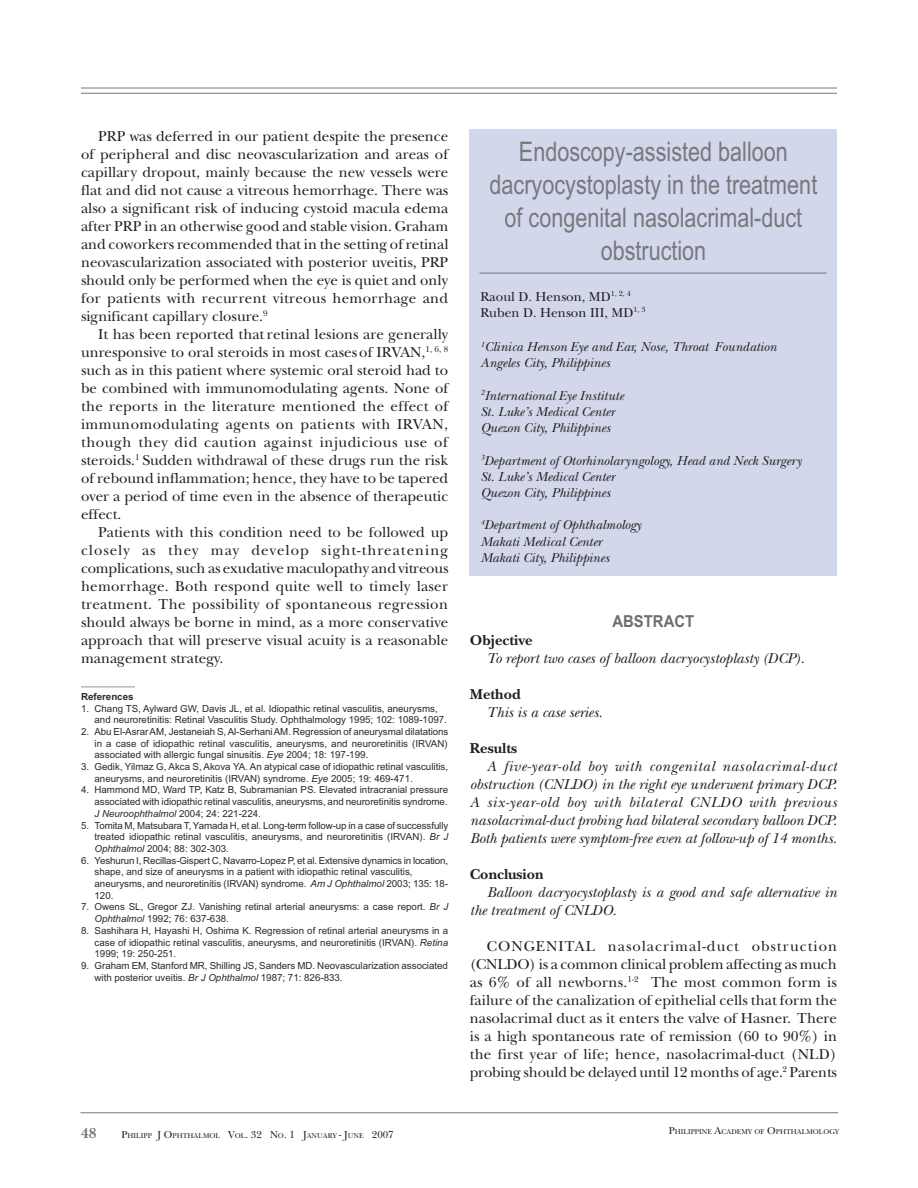
<style>
.page{position:relative;width:918px;height:1188px;background:#fff}
.page>*{position:absolute;margin:0;border:0;box-sizing:border-box;transform-origin:0 0}
.t1{font:27px/33px "Arial";color:#76787b;text-align:center;scale:.8 1}
.t2{font:700 16.5px "Arial";color:#6c6d70;scale:.9 1}
.t3{font:15px/18px "New Baskerville";color:#231f20;text-align:justify}
.t4{font:italic 15px/18px "New Baskerville";color:#231f20}
.t5{font:15px "New Baskerville";letter-spacing:.02em;color:#231f20}
.t6{font:italic 15px "New Baskerville";letter-spacing:.045em;color:#231f20}
.t7{font:italic 15px "New Baskerville";letter-spacing:.05em;color:#231f20}
.t8{font:15px "New Baskerville";letter-spacing:.035em;color:#231f20}
.t9{font:15px "New Baskerville";letter-spacing:.025em;color:#231f20}
.t10{font:15px "New Baskerville";letter-spacing:.065em;color:#231f20}
.t11{font:700 15px "New Baskerville";color:#231f20}
.t12{font:700 15px "New Baskerville";color:#76787b}
.t13{font:italic 13.5px/16.2px "New Baskerville";color:#231f20}
.t14{font:13.5px/16.2px "New Baskerville";color:#231f20}
.t15{font:9.75px/11.7px "Arial";color:#2b292a}
.t16{font:700 9.75px "Arial";color:#2b292a}
.t17{font:7.35px "New Baskerville";color:#231f20}
.s1{font-style:italic}
.s2{font-weight:700;font-style:normal}
.s3{font-size:10.5px}
</style>
<div class="page">
<hr style="left:80px;top:1112px;width:758px;height:1px;background:#76787b">
<hr style="left:81px;top:88px;width:756px;height:1px;background:#76787b">
<hr style="left:81px;top:93px;width:756px;height:1px;background:#76787b">
<hr style="left:81px;top:687px;width:54px;height:1px;background:#939598">
<div style="left:470px;top:129px;width:367px;height:447px;background:#d2d7eb"></div>
<hr style="left:480px;top:273px;width:347px;height:1px;background:#76787b">
<p class="t3" style="left:98px;top:127px;width:352px">PRP was deferred in our patient despite the presence</p>
<p class="t3" style="left:81px;top:145px;width:369px">of peripheral and disc neovascularization and areas of</p>
<p class="t3" style="left:81px;top:163px;width:369px">capillary dropout, mainly because the new vessels were</p>
<p class="t3" style="left:81px;top:181px;width:369px">flat and did not cause a vitreous hemorrhage. There was</p>
<p class="t3" style="left:81px;top:199px;width:369px">also a significant risk of inducing cystoid macula edema</p>
<p class="t3" style="left:81px;top:217px;width:369px">after PRP in an otherwise good and stable vision. Graham</p>
<p class="t3" style="left:81px;top:235px;width:369px">and coworkers recommended that in the setting of retinal</p>
<p class="t3" style="left:81px;top:253px;width:369px">neovascularization associated with posterior uveitis, PRP</p>
<p class="t3" style="left:81px;top:271px;width:368px">should only be performed when the eye is quiet and only</p>
<p class="t5" style="left:81px;top:289px;width:369px">for patients with recurrent vitreous hemorrhage and</p>
<p class="t3" style="left:81px;top:307px;width:188px">significant capillary closure.<sup>9</sup></p>
<p class="t3" style="left:98px;top:325px;width:352px">It has been reported that retinal lesions are generally</p>
<p class="t3" style="left:81px;top:343px;width:369px">unresponsive to oral steroids in most cases of IRVAN,<sup>1,</sup> <sup>6,</sup> <sup>8</sup></p>
<p class="t3" style="left:81px;top:361px;width:369px">such as in this patient where systemic oral steroid had to</p>
<p class="t3" style="left:81px;top:379px;width:369px">be combined with immunomodulating agents. None of</p>
<p class="t5" style="left:81px;top:397px;width:369px">the reports in the literature mentioned the effect of</p>
<p class="t9" style="left:81px;top:415px;width:369px">immunomodulating agents on patients with IRVAN,</p>
<p class="t8" style="left:81px;top:433px;width:368px">though they did caution against injudicious use of</p>
<p class="t3" style="left:81px;top:451px;width:369px">steroids.<sup>1</sup> Sudden withdrawal of these drugs run the risk</p>
<p class="t3" style="left:81px;top:469px;width:369px">of rebound inflammation; hence, they have to be tapered</p>
<p class="t3" style="left:81px;top:487px;width:369px">over a period of time even in the absence of therapeutic</p>
<p class="t3" style="left:81px;top:505px;width:42px">effect.</p>
<p class="t3" style="left:98px;top:523px;width:352px">Patients with this condition need to be followed up</p>
<p class="t10" style="left:81px;top:541px;width:369px">closely as they may develop sight-threatening</p>
<p class="t3" style="left:81px;top:559px;width:369px">complications, such as exudative maculopathy and vitreous</p>
<p class="t3" style="left:81px;top:577px;width:369px">hemorrhage. Both respond quite well to timely laser</p>
<p class="t5" style="left:81px;top:595px;width:369px">treatment. The possibility of spontaneous regression</p>
<p class="t3" style="left:81px;top:613px;width:369px">should always be borne in mind, as a more conservative</p>
<p class="t3" style="left:81px;top:631px;width:369px">approach that will preserve visual acuity is a reasonable</p>
<p class="t3" style="left:81px;top:649px;width:144px">management strategy.</p>
<p class="t16" style="left:81px;top:693px;width:54px">References</p>
<p class="t15" style="left:95px;top:703px;width:354px;text-indent:-14px">1. Chang TS, Aylward GW, Davis JL, et al. Idiopathic retinal vasculitis, aneurysms, and neuroretinitis: Retinal Vasculitis Study. Ophthalmology 1995; 102: 1089-1097.</p>
<p class="t15" style="left:95px;top:727px;width:355px;text-align:justify;text-indent:-14px">2. Abu El-Asrar AM, Jestaneiah S, Al-Serhani AM. Regression of aneurysmal dilatations in a case of idiopathic retinal vasculitis, aneurysms, and neuroretinitis (IRVAN) associated with allergic fungal sinusitis. <span class="s1">Eye</span> 2004; 18: 197-199.</p>
<p class="t15" style="left:95px;top:762px;width:355px;text-indent:-14px">3. Gedik, Yilmaz G, Akca S, Akova YA. An atypical case of idiopathic retinal vasculitis, aneurysms, and neuroretinitis (IRVAN) syndrome. <span class="s1">Eye</span> 2005; 19: 469-471.</p>
<p class="t15" style="left:95px;top:785px;width:355px;text-align:justify;text-indent:-14px">4. Hammond MD, Ward TP, Katz B, Subramanian PS. Elevated intracranial pressure associated with idiopathic retinal vasculitis, aneurysms, and neuroretinitis syndrome.<br><span class="s1">J Neuroophthalmol</span> 2004; 24: 221-224.</p>
<p class="t15" style="left:95px;top:820px;width:355px;text-align:justify;text-indent:-14px">5. Tomita M, Matsubara T, Yamada H, et al. Long-term follow-up in a case of successfully treated idiopathic retinal vasculitis, aneurysms, and neuroretinitis (IRVAN). <span class="s1">Br J Ophthalmol</span> 2004; 88: 302-303.</p>
<p class="t15" style="left:95px;top:855px;width:355px;text-indent:-13px">6. Yeshurun I, Recillas-Gispert C, Navarro-Lopez P, et al. Extensive dynamics in location, shape, and size of aneurysms in a patient with idiopathic retinal vasculitis, aneurysms, and neuroretinitis (IRVAN) syndrome. <span class="s1">Am J Ophthalmol</span> 2003; 135: 18- 120.</p>
<p class="t15" style="left:95px;top:902px;width:355px;text-indent:-14px">7. Owens SL, Gregor ZJ. Vanishing retinal arterial aneurysms: a case report. <span class="s1">Br J<br>Ophthalmol</span> 1992; 76: 637-638.</p>
<p class="t15" style="left:95px;top:925px;width:355px;text-align:justify;text-indent:-14px">8. Sashihara H, Hayashi H, Oshima K. Regression of retinal arterial aneurysms in a case of idiopathic retinal vasculitis, aneurysms, and neuroretinitis (IRVAN). <span class="s1">Retina </span>1999; 19: 250-251.</p>
<p class="t15" style="left:95px;top:961px;width:355px;text-indent:-14px">9. Graham EM, Stanford MR, Shilling JS, Sanders MD. Neovascularization associated with posterior uveitis. <span class="s1">Br J Ophthalmol</span> 1987; 71: 826-833.</p>
<p class="t1" style="left:490px;top:138px;width:411px">Endoscopy-assisted balloon dacryocystoplasty in the treatment of congenital nasolacrimal-duct obstruction</p>
<p class="t14" style="left:480px;top:288px;width:167px">Raoul D. Henson, MD<sup>1,</sup> <sup>2,</sup> <sup>4<br></sup>Ruben D. Henson III, MD<sup>1,</sup> <sup>3</sup></p>
<p class="t13" style="left:480px;top:339px;width:298px"><sup>1</sup>Clinica Henson Eye and Ear, Nose, Throat Foundation<br>Angeles City, Philippines</p>
<p class="t13" style="left:480px;top:387px;width:145px"><sup>2</sup>International Eye Institute<br>St. Luke’s Medical Center<br>Quezon City, Philippines</p>
<p class="t13" style="left:480px;top:452px;width:323px"><sup>3</sup>Department of Otorhinolaryngology, Head and Neck Surgery<br>St. Luke’s Medical Center<br>Quezon City, Philippines</p>
<p class="t13" style="left:480px;top:517px;width:162px"><sup>4</sup>Department of Ophthalmology<br>Makati Medical Center<br>Makati City, Philippines</p>
<p class="t2" style="left:613px;top:615px;width:92px">ABSTRACT</p>
<p class="t4" style="left:487px;top:631px;width:319px;text-indent:-17px"><span class="s2">Objective<br></span>To report two cases of balloon dacryocystoplasty (DCP).</p>
<p class="t4" style="left:487px;top:685px;width:117px;text-indent:-17px"><span class="s2">Method<br></span>This is a case series.</p>
<p class="t11" style="left:470px;top:739px;width:49px">Results</p>
<p class="t6" style="left:487px;top:757px;width:351px">A five-year-old boy with congenital nasolacrimal-duct</p>
<p class="t4" style="left:470px;top:775px;width:369px">obstruction (CNLDO) in the right eye underwent primary DCP.</p>
<p class="t7" style="left:470px;top:793px;width:369px">A six-year-old boy with bilateral CNLDO with previous</p>
<p class="t4" style="left:470px;top:811px;width:369px">nasolacrimal-duct probing had bilateral secondary balloon DCP.</p>
<p class="t4" style="left:470px;top:829px;width:369px">Both patients were symptom-free even at follow-up of 14 months.</p>
<p class="t11" style="left:470px;top:865px;width:75px">Conclusion</p>
<p class="t4" style="left:487px;top:883px;width:352px">Balloon dacryocystoplasty is a good and safe alternative in</p>
<p class="t4" style="left:470px;top:901px;width:148px">the treatment of CNLDO.</p>
<p class="t3" style="left:470px;top:937px;width:369px;text-indent:17px">CONGENITAL nasolacrimal-duct obstruction (CNLDO) is a common clinical problem affecting as much as 6% of all newborns.<sup>1-2</sup> The most common form is failure of the canalization of epithelial cells that form the nasolacrimal duct as it enters the valve of Hasner. There is a high spontaneous rate of remission (60 to 90%) in the first year of life; hence, nasolacrimal-duct (NLD) probing should be delayed until 12 months of age.<sup>2</sup> Parents</p>
<p class="t12" style="left:81px;top:1124px;width:17px">48</p>
<p class="t17" style="left:122px;top:1131px;width:274px"><span class="s3">P</span>HILIPP <span class="s3">J O</span>PHTHALMOL <span class="s3">V</span>OL<span class="s3">. 32 N</span>O<span class="s3">. 1 J</span>ANUARY <span class="s3">- J</span>UNE <span class="s3">2007</span></p>
<p class="t17" style="left:669px;top:1127px;width:171px"><span class="s3">P</span>HILIPPINE <span class="s3">A</span>CADEMY OF <span class="s3">O</span>PHTHALMOLOGY</p>
</div>
